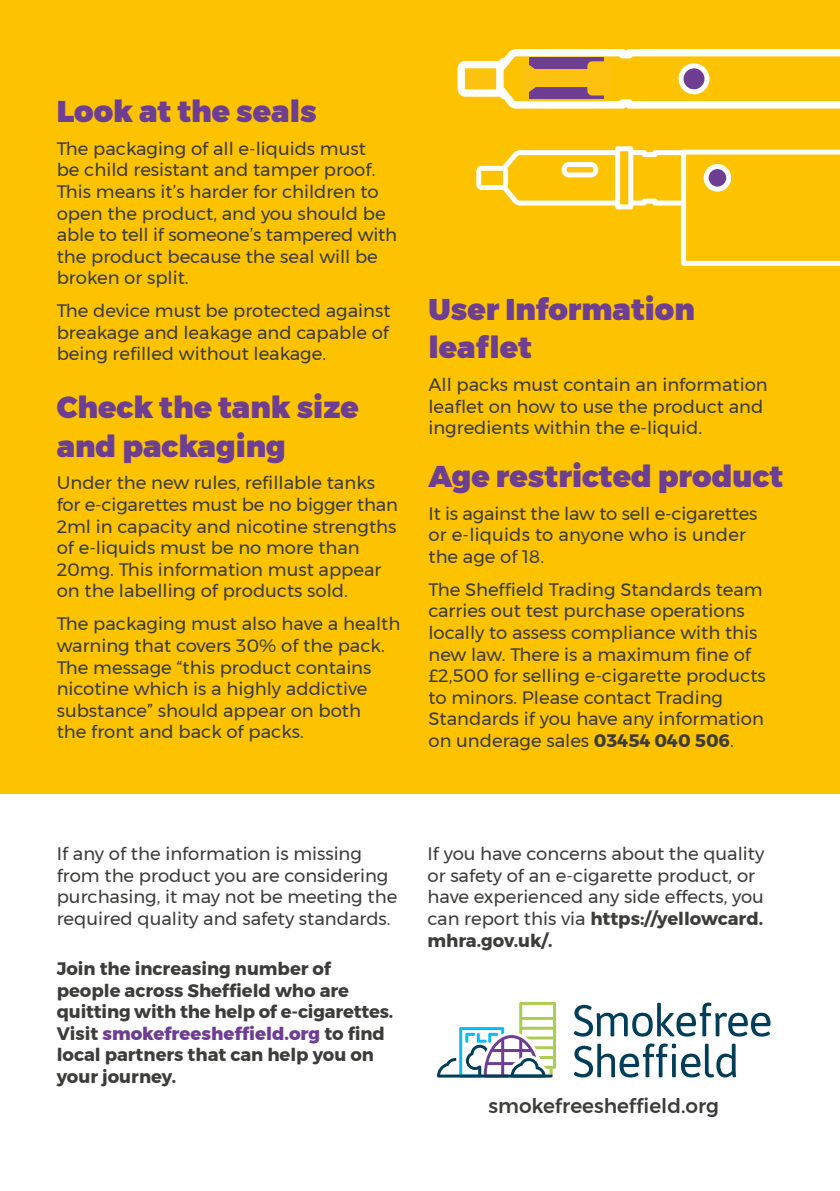
<style>
.page{position:relative;width:840px;height:1191px;background:#fff}
.page>*{position:absolute;margin:0;border:0;box-sizing:border-box;transform-origin:0 0}
.t1{font:900 30px/38px "Montserrat";color:#6d3e91}
.t2{font:500 20px "Montserrat";color:#3c3c3b}
.t3{font:18px/21.6px "Montserrat";color:#3c3c3b}
.t4{font:700 18px/21.6px "Montserrat";color:#3c3c3b}
.s1{font-weight:700}
.s2{font-weight:800;color:#6d3e91}
</style>
<div class="page">
<div style="left:0;top:0;width:839px;height:1191px;background:#fdc300"></div>
<div style="left:0;top:794px;width:839px;height:397px;background:#fff"></div>
<svg style="left:457px;top:49px;width:382px;height:60px"></svg>
<svg style="left:476px;top:146px;width:363px;height:120px"></svg>
<svg style="left:573px;top:1002px;width:197px;height:34px"></svg>
<svg style="left:573px;top:1043px;width:162px;height:34px"></svg>
<svg style="left:437px;top:1002px;width:118px;height:75px"></svg>
<h1 class="t1" style="left:57px;top:92px;width:261px">Look at the seals</h1>
<p class="t3" style="left:57px;top:137px;width:342px">The packaging of all e-liquids must<br>be child resistant and tamper proof.<br>This means it’s harder for children to open the product, and you should be able to tell if someone’s tampered with the product because the seal will be broken or split.</p>
<p class="t3" style="left:57px;top:300px;width:335px;text-align:justify">The device must be protected against breakage and leakage and capable of being refilled without leakage.</p>
<h1 class="t1" style="left:57px;top:389px;width:303px">Check the tank size and packaging</h1>
<p class="t3" style="left:57px;top:472px;width:342px">Under the new rules, refillable tanks for e-cigarettes must be no bigger than 2ml in capacity and nicotine strengths of e-liquids must be no more than 20mg. This information must appear on the labelling of products sold.</p>
<p class="t3" style="left:57px;top:613px;width:345px">The packaging must also have a health warning that covers 30% of the pack.<br>The message “this product contains nicotine which is a highly addictive substance” should appear on both<br>the front and back of packs.</p>
<h1 class="t1" style="left:428px;top:291px;width:268px">User Information leaflet</h1>
<p class="t3" style="left:428px;top:374px;width:340px">All packs must contain an information leaflet on how to use the product and ingredients within the e-liquid.</p>
<h1 class="t1" style="left:428px;top:457px;width:356px">Age restricted product</h1>
<p class="t3" style="left:428px;top:502px;width:330px">It is against the law to sell e-cigarettes or e-liquids to anyone who is under the age of 18.</p>
<p class="t3" style="left:428px;top:578px;width:338px">The Sheffield Trading Standards team carries out test purchase operations locally to assess compliance with this new law. There is a maximum fine of £2,500 for selling e-cigarette products to minors. Please contact Trading Standards if you have any information on underage sales <span class="s1">03454 040 506</span>.</p>
<p class="t3" style="left:57px;top:842px;width:342px">If any of the information is missing from the product you are considering purchasing, it may not be meeting the required quality and safety standards.</p>
<p class="t4" style="left:57px;top:957px;width:338px">Join the increasing number of people across Sheffield who are quitting with the help of e-cigarettes.<br>Visit <span class="s2">smokefreesheffield.org</span> to find local partners that can help you on your journey.</p>
<p class="t3" style="left:427px;top:842px;width:338px">If you have concerns about the quality or safety of an e-cigarette product, or have experienced any side effects, you can report this via <span class="s1">https://yellowcard. mhra.gov.uk/.</span></p>
<p class="t2" style="left:488px;top:1089px;width:232px">smokefreesheffield.org</p>
</div>
